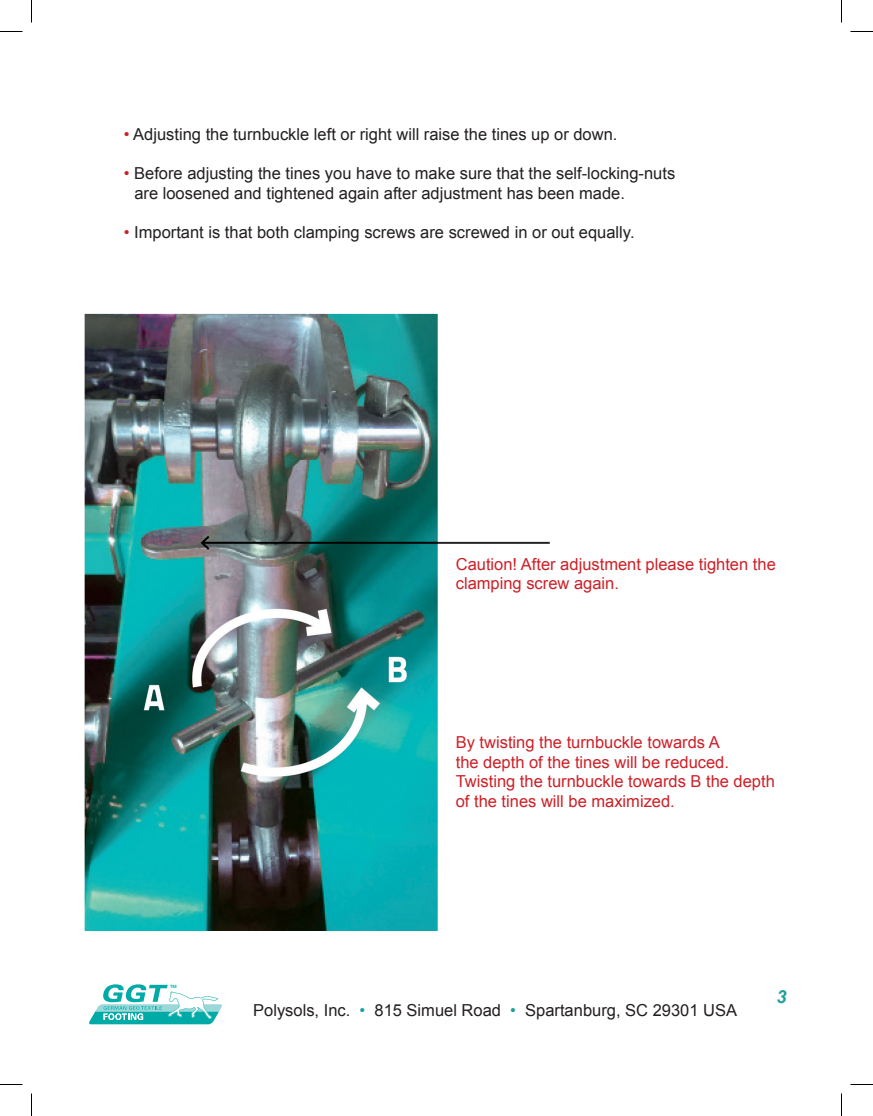
<style>
.page{position:relative;width:873px;height:1116px;background:#fff}
.page>*{position:absolute;margin:0;border:0;box-sizing:border-box;transform-origin:0 0}
.t1{font:italic 700 18px "Arial";color:#1ea19c}
.t2{font:16.5px/19.5px "Arial";color:#231f20}
.t3{font:16.5px/19.8px "Arial";color:#cd2027}
.t4{font:600 4.2px "Eurostile LT Std";color:#00aaa6}
.s1{color:#cd2027}
.s2{color:#1ea19c}
</style>
<div class="page">
<svg style="left:89px;top:984px;width:133px;height:41px"></svg>
<img style="left:84px;top:313px;width:466px;height:618px">
<svg style="left:0;top:31px;width:22px;height:1px"></svg>
<svg style="left:850px;top:31px;width:23px;height:1px"></svg>
<svg style="left:0;top:1084px;width:22px;height:1px"></svg>
<svg style="left:850px;top:1084px;width:23px;height:1px"></svg>
<svg style="left:31px;top:0;width:1px;height:22px"></svg>
<svg style="left:31px;top:1094px;width:1px;height:22px"></svg>
<svg style="left:841px;top:0;width:1px;height:22px"></svg>
<svg style="left:841px;top:1094px;width:1px;height:22px"></svg>
<p class="t2" style="left:124px;top:125px;width:495px"><span class="s1">•</span> Adjusting the turnbuckle left or right will raise the tines up or down.</p>
<p class="t2" style="left:134px;top:164px;width:542px;text-indent:-10px"><span class="s1">•</span> Before adjusting the tines you have to make sure that the self-locking-nuts are loosened and tightened again after adjustment has been made.</p>
<p class="t2" style="left:124px;top:222px;width:512px"><span class="s1">•</span> Important is that both clamping screws are screwed in or out equally.</p>
<p class="t3" style="left:456px;top:554px;width:322px">Caution! After adjustment please tighten the</p>
<p class="t3" style="left:456px;top:574px;width:165px">clamping screw again.</p>
<p class="t4" style="left:170px;top:984px;width:8px">TM</p>
<p class="t3" style="left:456px;top:732px;width:275px">By twisting the turnbuckle towards A the depth of the tines will be reduced.</p>
<p class="t3" style="left:456px;top:772px;width:321px">Twisting the turnbuckle towards B the depth of the tines will be maximized.</p>
<p class="t2" style="left:253px;top:1001px;width:485px">Polysols, Inc. <span class="s2">•</span> 815 Simuel Road <span class="s2">•</span> Spartanburg, SC 29301 USA</p>
<p class="t1" style="left:776px;top:985px;width:12px">3</p>
</div>
